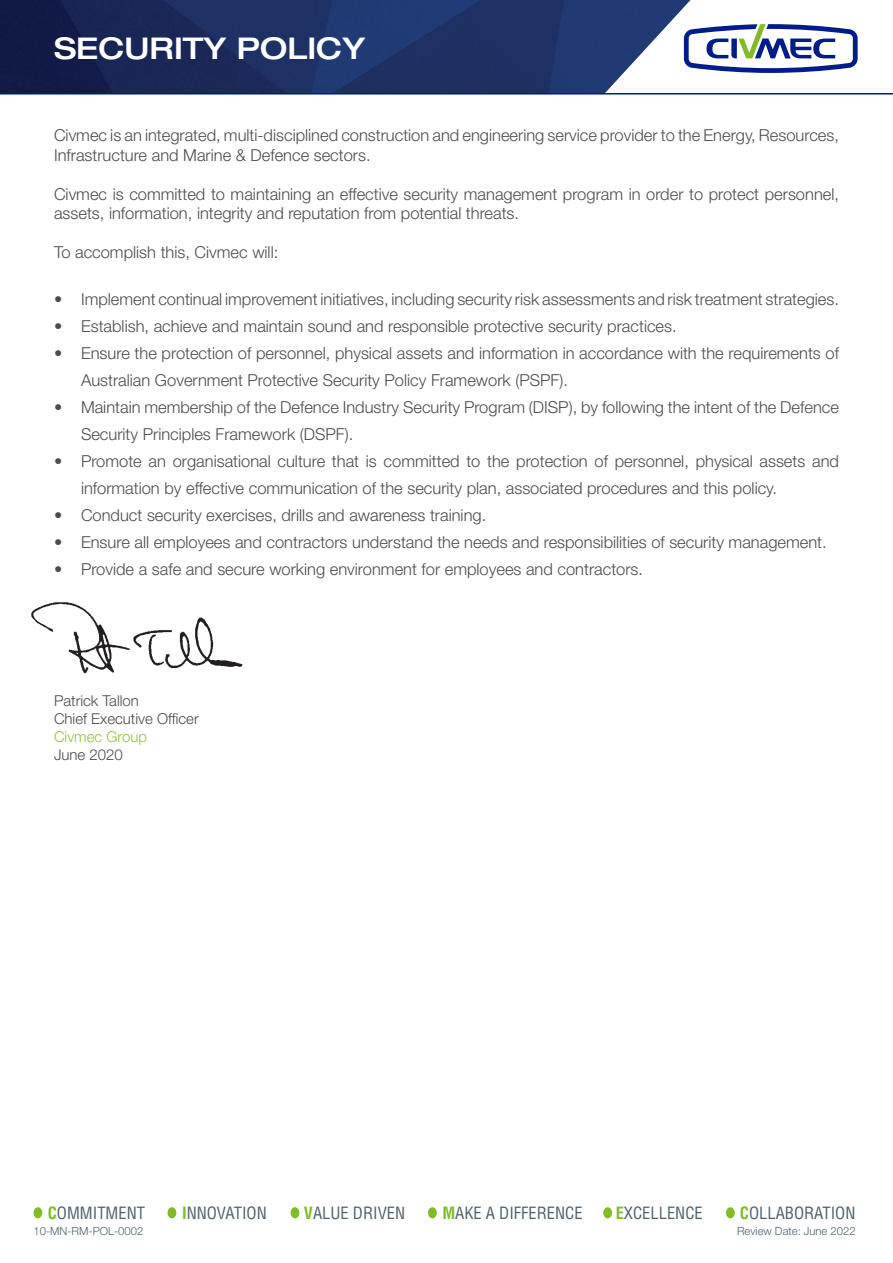
<style>
.page{position:relative;width:893px;height:1263px;background:#fff}
.page>*{position:absolute;margin:0;border:0;box-sizing:border-box;transform-origin:0 0}
.t1{font:500 expanded 30px "Helvetica Neue LT Std";color:#fff}
.t2{font:300 16.5px/27px "Helvetica Neue LT Std";color:#4b4c4d}
.t3{font:condensed 16.5px "Helvetica LT Std";color:#4f616c}
.t4{font:300 15px "Helvetica Neue LT Std";color:#4b4c4d}
.t5{font:300 15px "Helvetica Neue LT Std";color:#91c242}
.t6{font:300 11.25px "Helvetica Neue LT Std";color:#4f616c}
.s1{font-weight:700;color:#82bb27}
</style>
<div class="page">
<img style="left:31px;top:602px;width:212px;height:72px">
<div style="left:603px;top:1207px;width:9px;height:11px;background:#82bb27;border-radius:50%"></div>
<div style="left:726px;top:1207px;width:9px;height:11px;background:#82bb27;border-radius:50%"></div>
<div style="left:428px;top:1207px;width:9px;height:11px;background:#82bb27;border-radius:50%"></div>
<div style="left:291px;top:1207px;width:8px;height:11px;background:#82bb27;border-radius:50%"></div>
<div style="left:34px;top:1207px;width:8px;height:11px;background:#82bb27;border-radius:50%"></div>
<div style="left:168px;top:1207px;width:8px;height:11px;background:#82bb27;border-radius:50%"></div>
<img style="left:0;top:0;width:690px;height:93px">
<svg style="left:684px;top:24px;width:174px;height:49px"></svg>
<hr style="left:0;top:93px;width:893px;height:2px;background:#001c88">
<p class="t1" style="left:54px;top:30px;width:313px">SECURITY POLICY</p>
<p class="t2" style="left:54px;top:125px;width:786px;line-height:19.5px">Civmec is an integrated, multi-disciplined construction and engineering service provider to the Energy, Resources,<br>Infrastructure and Marine &amp; Defence sectors.</p>
<p class="t2" style="left:54px;top:184px;width:786px;line-height:19.5px">Civmec is committed to maintaining an effective security management program in order to protect personnel, assets, information, integrity and reputation from potential threats.</p>
<p class="t2" style="left:54px;top:238px;width:226px">To accomplish this, Civmec will:</p>
<p class="t2" style="left:54px;top:285px;width:786px">• Implement continual improvement initiatives, including security risk assessments and risk treatment strategies.</p>
<p class="t2" style="left:54px;top:312px;width:624px">• Establish, achieve and maintain sound and responsible protective security practices.</p>
<p class="t2" style="left:81px;top:339px;width:759px;text-indent:-27px">• Ensure the protection of personnel, physical assets and information in accordance with the requirements of<br>Australian Government Protective Security Policy Framework (PSPF).</p>
<p class="t2" style="left:81px;top:393px;width:759px;text-indent:-27px">• Maintain membership of the Defence Industry Security Program (DISP), by following the intent of the Defence<br>Security Principles Framework (DSPF).</p>
<p class="t2" style="left:81px;top:447px;width:759px;text-indent:-27px">• Promote an organisational culture that is committed to the protection of personnel, physical assets and information by effective communication of the security plan, associated procedures and this policy.</p>
<p class="t2" style="left:54px;top:501px;width:434px">• Conduct security exercises, drills and awareness training.</p>
<p class="t2" style="left:54px;top:528px;width:774px">• Ensure all employees and contractors understand the needs and responsibilities of security management.</p>
<p class="t2" style="left:54px;top:555px;width:591px">• Provide a safe and secure working environment for employees and contractors.</p>
<p class="t4" style="left:54px;top:691px;width:87px">Patrick Tallon</p>
<p class="t4" style="left:54px;top:709px;width:146px">Chief Executive Officer</p>
<p class="t5" style="left:54px;top:727px;width:95px">Civmec Group</p>
<p class="t4" style="left:54px;top:745px;width:70px">June 2020</p>
<p class="t3" style="left:48px;top:1202px;width:99px"><span class="s1">C</span>OMMITMENT</p>
<p class="t3" style="left:182px;top:1202px;width:86px"><span class="s1">I</span>NNOVATION</p>
<p class="t3" style="left:304px;top:1202px;width:103px"><span class="s1">V</span>ALUE DRIVEN</p>
<p class="t3" style="left:442px;top:1202px;width:142px"><span class="s1">M</span>AKE A DIFFERENCE</p>
<p class="t3" style="left:616px;top:1202px;width:89px"><span class="s1">E</span>XCELLENCE</p>
<p class="t3" style="left:740px;top:1202px;width:117px"><span class="s1">C</span>OLLABORATION</p>
<p class="t6" style="left:34px;top:1224px;width:111px">10-MN-RM-POL-0002</p>
<p class="t6" style="left:737px;top:1224px;width:120px">Review Date: June 2022</p>
</div>
